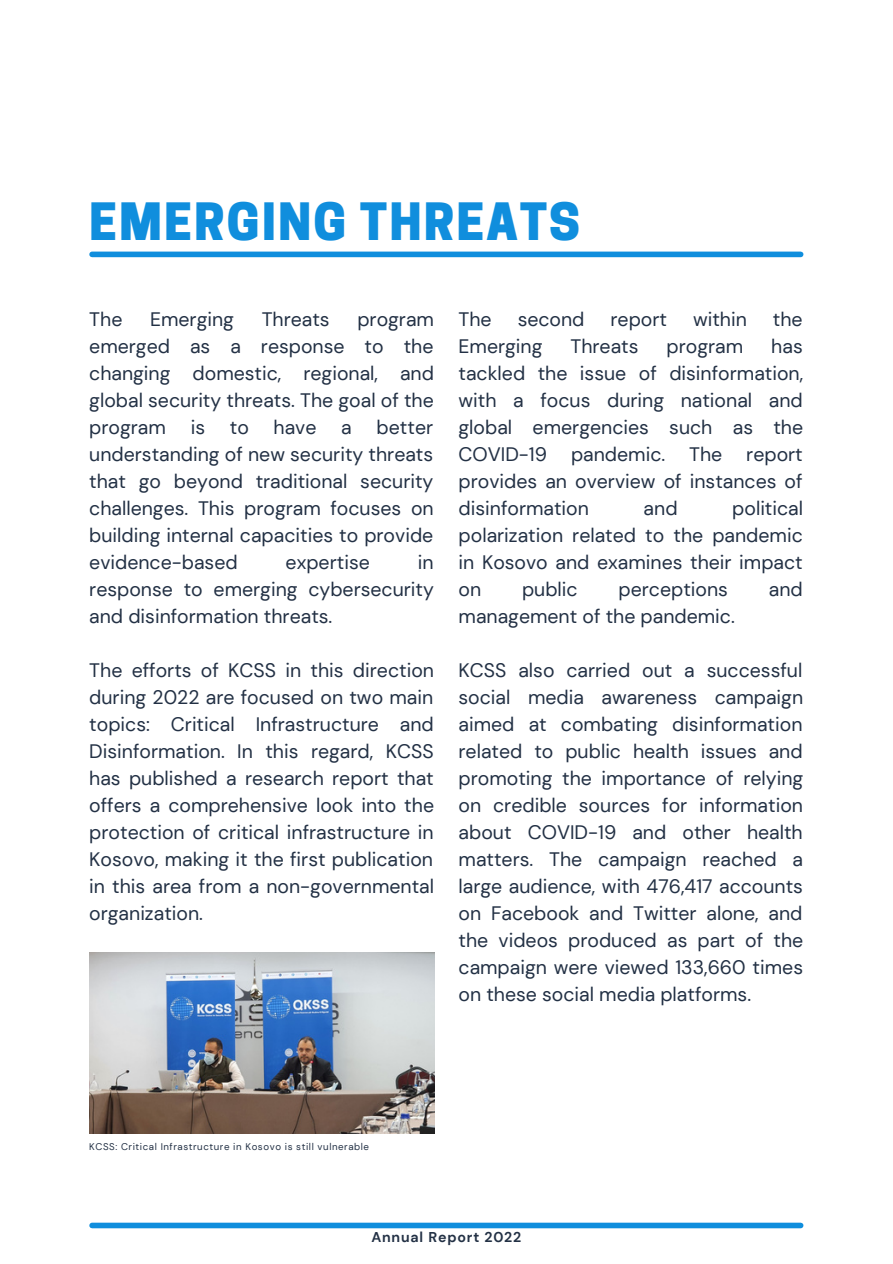
<style>
.page{position:relative;width:893px;height:1264px;background:#fff}
.page>*{position:absolute;margin:0;border:0;box-sizing:border-box;transform-origin:0 0}
.t1{font:800 48.3px "Cooper Hewitt";letter-spacing:.04em;color:#108edd}
.t2{font:19.5px/27px "DM Sans";color:#233145;text-align:justify}
.t3{font:700 14.25px "DM Sans";letter-spacing:.06em;color:#233145}
.t4{font:9.75px "DM Sans";letter-spacing:.06em;color:#233145}
</style>
<div class="page">
<div style="left:92px;top:251px;width:708px;height:6px;background:#108edd"></div>
<div style="left:92px;top:1222px;width:708px;height:6px;background:#108edd"></div>
<img style="left:89px;top:952px;width:345px;height:181px">
<p class="t1" style="left:89px;top:204px;width:492px">EMERGING THREATS</p>
<p class="t2" style="left:89px;top:306px;width:35px">The</p>
<p class="t2" style="left:150px;top:306px;width:85px">Emerging</p>
<p class="t2" style="left:262px;top:306px;width:70px">Threats</p>
<p class="t2" style="left:89px;top:306px;width:346px;text-indent:268px">program emerged as a response to the changing domestic, regional, and global security threats. The goal of the program</p>
<p class="t2" style="left:89px;top:414px;width:346px;text-indent:287px">better understanding of new security threats that go beyond traditional security challenges. This program focuses on building internal capacities to provide evidence-based</p>
<p class="t2" style="left:191px;top:414px;width:16px">is</p>
<p class="t2" style="left:230px;top:414px;width:21px">to</p>
<p class="t2" style="left:273px;top:414px;width:44px">have</p>
<p class="t2" style="left:341px;top:414px;width:12px">a</p>
<p class="t2" style="left:89px;top:549px;width:346px;text-indent:328px">in response to emerging cybersecurity and disinformation threats.</p>
<p class="t2" style="left:89px;top:656px;width:346px">The efforts of KCSS in this direction during 2022 are focused on two main topics: Critical Infrastructure and Disinformation. In this regard, KCSS has published a research report that offers a comprehensive look into the protection of critical infrastructure in Kosovo, making it the first publication in this area from a non-governmental organization.</p>
<p class="t2" style="left:285px;top:549px;width:86px">expertise</p>
<p class="t2" style="left:458px;top:306px;width:35px">The</p>
<p class="t2" style="left:517px;top:306px;width:68px">second</p>
<p class="t2" style="left:610px;top:306px;width:58px">report</p>
<p class="t2" style="left:693px;top:306px;width:55px">within</p>
<p class="t2" style="left:772px;top:306px;width:31px">the</p>
<p class="t2" style="left:458px;top:333px;width:85px">Emerging</p>
<p class="t2" style="left:570px;top:333px;width:70px">Threats</p>
<p class="t2" style="left:666px;top:333px;width:78px">program</p>
<p class="t2" style="left:458px;top:333px;width:346px;text-indent:313px">has tackled the issue of disinformation, with a focus during national and global emergencies such as the COVID-19 pandemic. The report provides an overview of instances of disinformation</p>
<p class="t2" style="left:458px;top:495px;width:346px;text-indent:273px">political polarization related to the pandemic in Kosovo and examines their impact on</p>
<p class="t2" style="left:643px;top:495px;width:35px">and</p>
<p class="t2" style="left:522px;top:576px;width:57px">public</p>
<p class="t2" style="left:618px;top:576px;width:111px">perceptions</p>
<p class="t2" style="left:768px;top:576px;width:35px">and</p>
<p class="t2" style="left:458px;top:603px;width:278px">management of the pandemic.</p>
<p class="t2" style="left:458px;top:656px;width:346px">KCSS also carried out a successful social media awareness campaign aimed at combating disinformation related to public health issues and promoting the importance of relying on credible sources for information about COVID-19 and other health matters. The campaign reached a large audience, with 476,417 accounts on Facebook and Twitter alone, and the videos produced as part of the campaign were viewed 133,660 times on these social media platforms.</p>
<p class="t4" style="left:89px;top:1140px;width:281px">KCSS: Critical Infrastructure in Kosovo is still vulnerable</p>
<p class="t3" style="left:371px;top:1227px;width:151px">Annual Report 2022</p>
</div>
